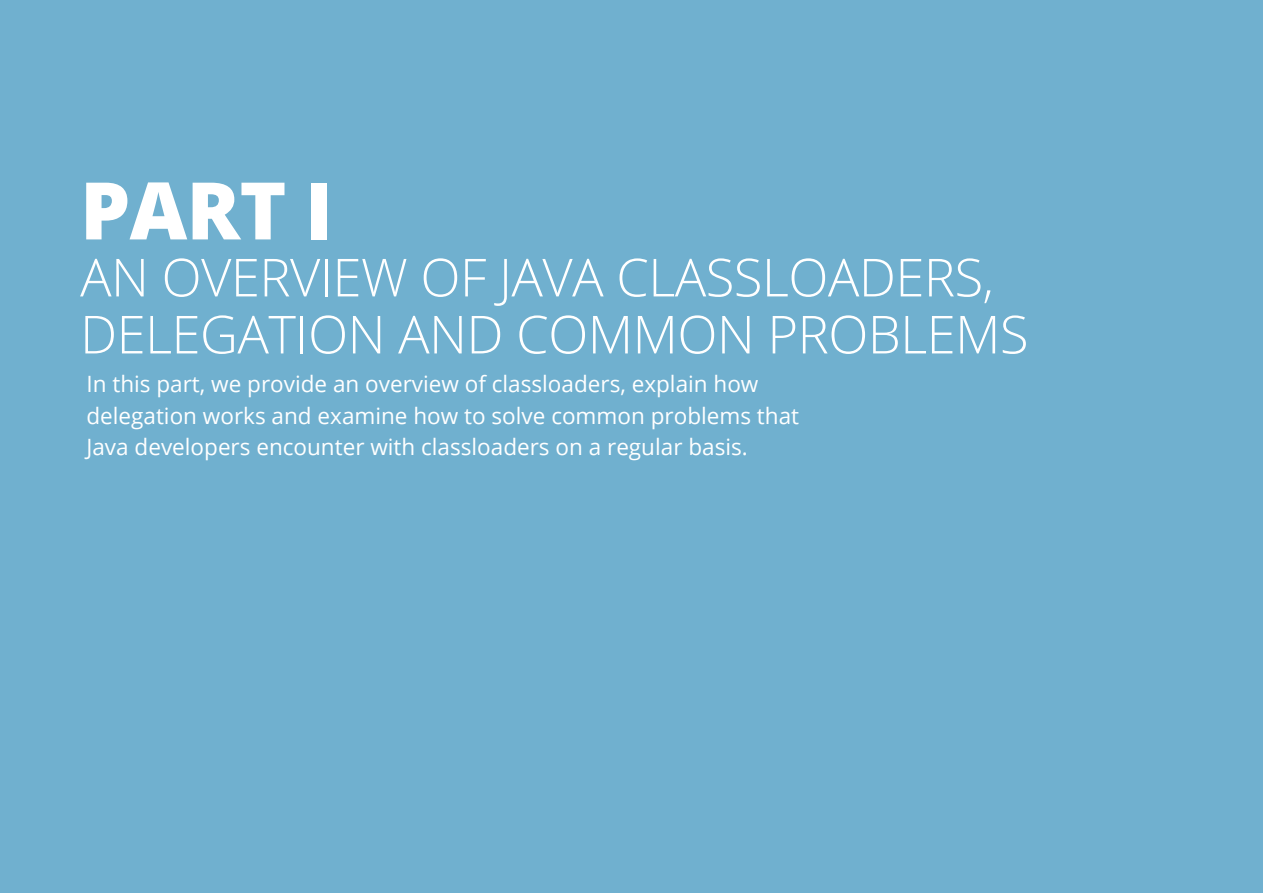
<style>
.page{position:relative;width:1263px;height:893px;background:#70b0cf}
.page>*{position:absolute;margin:0;border:0;box-sizing:border-box;transform-origin:0 0}
.t1{font:800 79.5px "Open Sans";color:#fff}
.t2{font:300 52.5px/57px "Open Sans";letter-spacing:-.01em;color:#fff}
.t3{font:22.5px/31.5px "Open Sans";color:#fff}
</style>
<div class="page">
<h1 class="t1" style="left:80px;top:150px;width:255px">PART I</h1>
<h2 class="t2" style="left:80px;top:247px;width:950px">AN OVERVIEW OF JAVA CLASSLOADERS,<br>DELEGATION AND COMMON PROBLEMS</h2>
<p class="t3" style="left:86px;top:368px;width:714px">In this part, we provide an overview of classloaders, explain how delegation works and examine how to solve common problems that<br>Java developers encounter with classloaders on a regular basis.</p>
</div>
